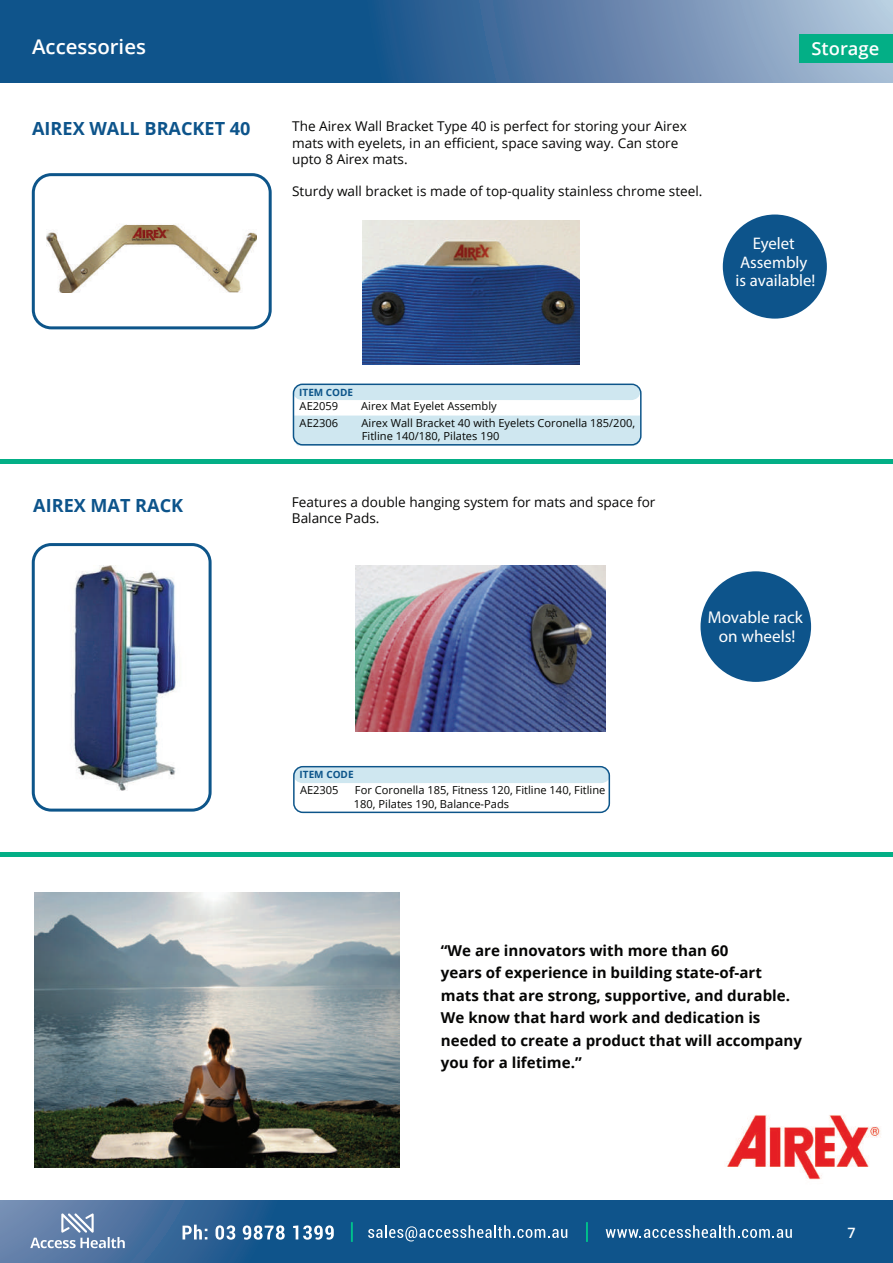
<style>
.page{position:relative;width:893px;height:1263px;background:#fff}
.page>*{position:absolute;margin:0;border:0;box-sizing:border-box;transform-origin:0 0}
.t1{font:600 20.25px "Open Sans";color:#fff}
.t2{font:700 18.15px "Open Sans";color:#0d548b}
.t3{font:600 18px "Open Sans";color:#fff}
.t4{font:17.1px/18.5px "Myriad Pro";color:#fff;text-align:center}
.t5{font:16.8px/18.1px "Myriad Pro";color:#fff;text-align:center}
.t6{font:700 15px/22.5px "Open Sans";color:#050504}
.t7{font:600 14.25px "Open Sans";color:#fff}
.t8{font:13.5px/16.2px "Open Sans";color:#050504}
.t9{font:11.1px/13.5px "Open Sans";color:#040503}
.t10{font:700 10.05px "Open Sans";color:#0d558a}
</style>
<div class="page">
<img style="left:34px;top:892px;width:366px;height:275px">
<svg style="left:0;top:0;width:893px;height:82px;background:#3e709e"></svg>
<svg style="left:0;top:1200px;width:893px;height:63px;background:#1d5b90"></svg>
<svg style="left:183px;top:1224px;width:24px;height:15px"></svg>
<svg style="left:216px;top:1225px;width:19px;height:15px"></svg>
<svg style="left:243px;top:1225px;width:42px;height:15px"></svg>
<svg style="left:293px;top:1225px;width:41px;height:15px"></svg>
<svg style="left:368px;top:1225px;width:199px;height:16px;background:#467ba5"></svg>
<svg style="left:606px;top:1225px;width:186px;height:13px;background:#5183aa"></svg>
<hr style="left:351px;top:1222px;width:2px;height:20px;background:#00c08c">
<svg style="left:30px;top:1213px;width:95px;height:35px;background:#7c95b7"></svg>
<hr style="left:586px;top:1222px;width:2px;height:20px;background:#00c08c">
<div style="left:799px;top:34px;width:94px;height:29px;background:#03af86"></div>
<div style="left:296px;top:416px;width:343px;height:30px;background:#cfe7f0"></div>
<img style="left:71px;top:566px;width:107px;height:225px">
<div style="left:32px;top:543px;width:180px;height:269px;border:3px solid #0d558a;border-radius:18px"></div>
<div style="left:700px;top:571px;width:111px;height:111px;background:#0d548b;border-radius:50%"></div>
<div style="left:296px;top:769px;width:314px;height:14px;background:#cfe7f0"></div>
<div style="left:293px;top:766px;width:317px;height:47px;border:2px solid #0d558a;border-radius:9px"></div>
<div style="left:32px;top:173px;width:240px;height:156px;border:3px solid #0d558a;border-radius:18px"></div>
<div style="left:723px;top:215px;width:104px;height:104px;background:#0d548b;border-radius:50%"></div>
<div style="left:293px;top:385px;width:346px;height:15px;background:#cfe7f0"></div>
<div style="left:293px;top:384px;width:349px;height:62px;border:2px solid #0d558a;border-radius:9px"></div>
<img style="left:46px;top:224px;width:210px;height:68px">
<img style="left:363px;top:220px;width:217px;height:144px">
<img style="left:355px;top:566px;width:251px;height:166px">
<img style="left:726px;top:1115px;width:155px;height:65px">
<hr style="left:0;top:459px;width:893px;height:4px;background:#03af86">
<hr style="left:0;top:852px;width:893px;height:4px;background:#03af86">
<h1 class="t1" style="left:32px;top:33px;width:115px">Accessories</h1>
<h2 class="t2" style="left:32px;top:115px;width:220px">AIREX WALL BRACKET 40</h2>
<p class="t8" style="left:292px;top:118px;width:396px">The Airex Wall Bracket Type 40 is perfect for storing your Airex mats with eyelets, in an efficient, space saving way. Can store upto 8 Airex mats.</p>
<p class="t8" style="left:292px;top:183px;width:412px">Sturdy wall bracket is made of top-quality stainless chrome steel.</p>
<h3 class="t3" style="left:811px;top:36px;width:69px">Storage</h3>
<p class="t5" style="left:736px;top:234px;width:81px">Eyelet<br>Assembly is available!</p>
<p class="t10" style="left:299px;top:385px;width:55px">ITEM CODE</p>
<p class="t9" style="left:300px;top:399px;width:40px">AE2059</p>
<p class="t9" style="left:361px;top:399px;width:137px">Airex Mat Eyelet Assembly</p>
<p class="t9" style="left:300px;top:416px;width:40px">AE2306</p>
<p class="t9" style="left:362px;top:416px;width:275px">Airex Wall Bracket 40 with Eyelets Coronella 185/200,<br>Fitline 140/180, Pilates 190</p>
<h2 class="t2" style="left:33px;top:492px;width:151px">AIREX MAT RACK</h2>
<p class="t8" style="left:292px;top:494px;width:365px">Features a double hanging system for mats and space for<br>Balance Pads.</p>
<p class="t10" style="left:300px;top:768px;width:55px">ITEM CODE</p>
<p class="t9" style="left:300px;top:783px;width:40px">AE2305</p>
<p class="t9" style="left:354px;top:783px;width:253px">For Coronella 185, Fitness 120, Fitline 140, Fitline<br>180, Pilates 190, Balance-Pads</p>
<p class="t4" style="left:708px;top:608px;width:97px">Movable rack on wheels!</p>
<p class="t6" style="left:441px;top:938px;width:363px">“We are innovators with more than 60<br>years of experience in building state-of-art mats that are strong, supportive, and durable.<br>We know that hard work and dedication is needed to create a product that will accompany you for a lifetime.”</p>
<p class="t7" style="left:847px;top:1223px;width:10px">7</p>
</div>
